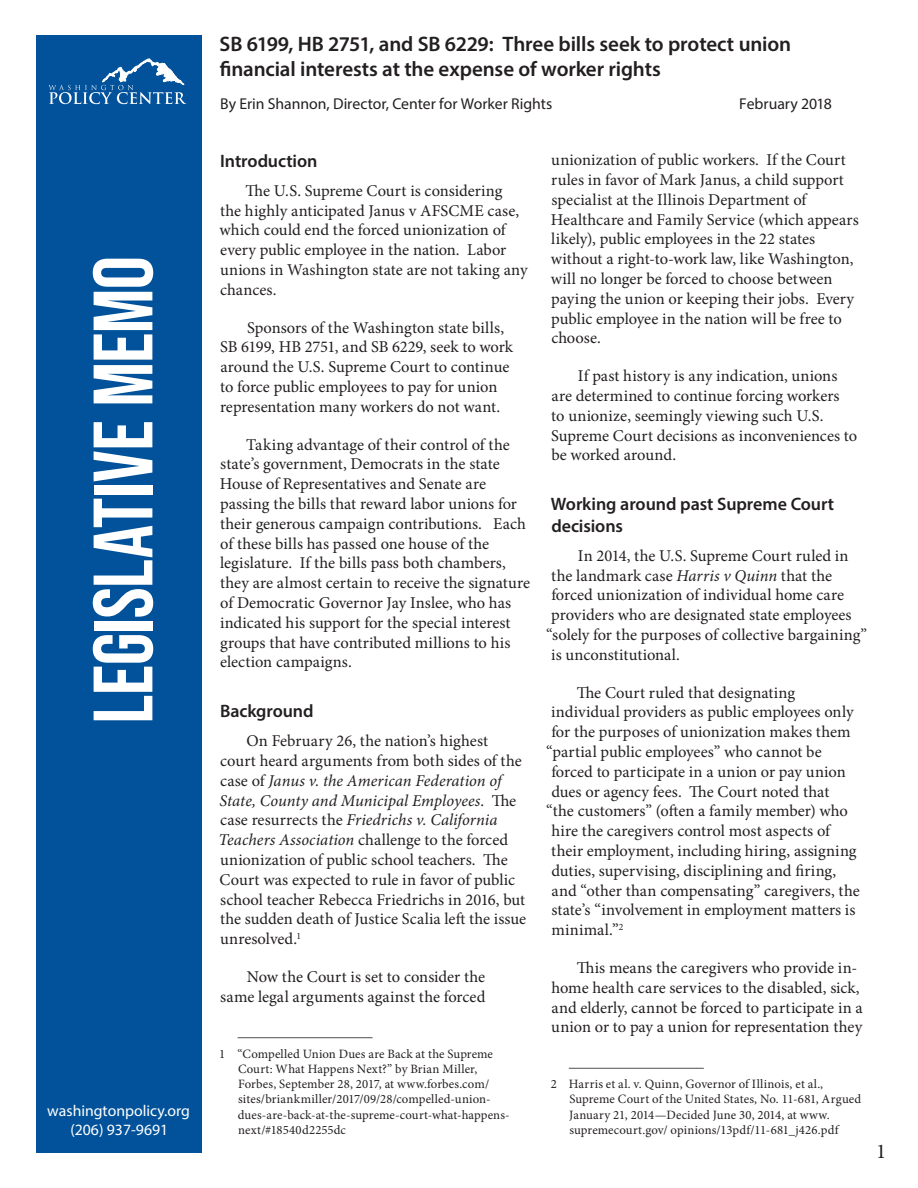
<style>
.page{position:relative;width:918px;height:1188px;background:#fff}
.page>*{position:absolute;margin:0;border:0;box-sizing:border-box;transform-origin:0 0}
.t1{font:84px "Bebas Neue";letter-spacing:-.01em;color:#fff}
.t2{font:600 21px/25.2px "Myriad Pro";letter-spacing:-.01em;color:#231f20}
.t3{font:21px "Minion Pro";color:#231f20}
.t4{font:600 18px/21.6px "Myriad Pro";letter-spacing:-.005em;color:#231f20}
.t5{font:16.5px/19.8px "Minion Pro";color:#231f20}
.t6{font:15.75px "Myriad Pro";letter-spacing:-.005em;color:#231f20}
.t7{font:15.75px/18.9px "Myriad Pro";color:#fff;text-align:center}
.t8{font:12.75px/15.3px "Minion Pro";letter-spacing:.01em;color:#231f20}
.s1{font-style:italic}
</style>
<div class="page">
<hr style="left:238px;top:1037px;width:135px;height:1px;background:#636366">
<hr style="left:569px;top:1068px;width:135px;height:1px;background:#636366">
<div style="left:36px;top:35px;width:166px;height:1118px;background:#01529a"></div>
<svg style="left:49px;top:58px;width:138px;height:46px"></svg>
<h1 class="t1" style="left:76px;top:724px;width:469px;rotate:-90deg">LEGISLATIVE MEMO</h1>
<p class="t7" style="left:47px;top:1101px;width:144px">washingtonpolicy.org (206) 937-9691</p>
<p class="t2" style="left:220px;top:31px;width:573px">SB 6199, HB 2751, and SB 6229: Three bills seek to protect union financial interests at the expense of worker rights</p>
<p class="t6" style="left:220px;top:94px;width:334px">By Erin Shannon, Director, Center for Worker Rights</p>
<p class="t6" style="left:739px;top:94px;width:94px">February 2018</p>
<p class="t4" style="left:220px;top:150px;width:99px">Introduction</p>
<p class="t5" style="left:220px;top:181px;width:310px;text-indent:26px">The U.S. Supreme Court is considering the highly anticipated Janus v AFSCME case, which could end the forced unionization of every public employee in the nation. Labor unions in Washington state are not taking any chances.</p>
<p class="t5" style="left:220px;top:317px;width:294px;text-indent:27px">Sponsors of the Washington state bills, SB 6199, HB 2751, and SB 6229, seek to work around the U.S. Supreme Court to continue to force public employees to pay for union representation many workers do not want.</p>
<p class="t5" style="left:220px;top:434px;width:312px;text-indent:26px">Taking advantage of their control of the state’s government, Democrats in the state House of Representatives and Senate are passing the bills that reward labor unions for their generous campaign contributions. Each of these bills has passed one house of the legislature. If the bills pass both chambers, they are almost certain to receive the signature of Democratic Governor Jay Inslee, who has indicated his support for the special interest groups that have contributed millions to his election campaigns.</p>
<p class="t4" style="left:220px;top:700px;width:95px">Background</p>
<p class="t5" style="left:219px;top:731px;width:309px;text-indent:28px">On February 26, the nation’s highest court heard arguments from both sides of the case of <span class="s1">Janus v. the American Federation of State, County and Municipal Employees</span>. The case resurrects the <span class="s1">Friedrichs v. California Teachers Association</span> challenge to the forced unionization of public school teachers. The Court was expected to rule in favor of public school teacher Rebecca Friedrichs in 2016, but the sudden death of Justice Scalia left the issue unresolved.<sup>1</sup></p>
<p class="t5" style="left:220px;top:967px;width:267px;text-align:right">Now the Court is set to consider the same legal arguments against the forced</p>
<p class="t8" style="left:238px;top:1046px;width:273px;text-indent:-19px">1 “Compelled Union Dues are Back at the Supreme Court: What Happens Next?” by Brian Miller, Forbes, September 28, 2017, at www.forbes.com/ sites/briankmiller/2017/09/28/compelled-union&shy;dues-are-back-at-the-supreme-court-what-happens&shy;next/#18540d2255dc</p>
<p class="t5" style="left:551px;top:150px;width:310px">unionization of public workers. If the Court rules in favor of Mark Janus, a child support specialist at the Illinois Department of Healthcare and Family Service (which appears likely), public employees in the 22 states without a right-to-work law, like Washington, will no longer be forced to choose between paying the union or keeping their jobs. Every public employee in the nation will be free to choose.</p>
<p class="t5" style="left:551px;top:366px;width:308px;text-indent:27px">If past history is any indication, unions are determined to continue forcing workers<br>to unionize, seemingly viewing such U.S.<br>Supreme Court decisions as inconveniences to be worked around.</p>
<p class="t4" style="left:551px;top:493px;width:285px">Working around past Supreme Court decisions</p>
<p class="t5" style="left:578px;top:546px;width:272px">In 2014, the U.S. Supreme Court ruled in</p>
<p class="t5" style="left:551px;top:566px;width:282px">the landmark case <span class="s1">Harris v Quinn</span> that the</p>
<p class="t5" style="left:551px;top:585px;width:294px">forced unionization of individual home care</p>
<p class="t5" style="left:551px;top:605px;width:302px">providers who are designated state employees</p>
<p class="t5" style="left:546px;top:625px;width:323px">“solely for the purposes of collective bargaining”</p>
<p class="t5" style="left:551px;top:645px;width:130px">is unconstitutional.</p>
<p class="t5" style="left:577px;top:683px;width:220px">The Court ruled that designating</p>
<p class="t5" style="left:551px;top:702px;width:304px">individual providers as public employees only</p>
<p class="t5" style="left:551px;top:722px;width:301px">for the purposes of unionization makes them</p>
<p class="t5" style="left:546px;top:742px;width:277px">“partial public employees” who cannot be</p>
<p class="t5" style="left:551px;top:762px;width:296px">forced to participate in a union or pay union</p>
<p class="t5" style="left:551px;top:782px;width:280px">dues or agency fees. The Court noted that</p>
<p class="t5" style="left:546px;top:801px;width:303px">“the customers” (often a family member) who</p>
<p class="t5" style="left:552px;top:821px;width:280px">hire the caregivers control most aspects of</p>
<p class="t5" style="left:551px;top:841px;width:307px">their employment, including hiring, assigning</p>
<p class="t5" style="left:551px;top:861px;width:286px">duties, supervising, disciplining and firing,</p>
<p class="t5" style="left:552px;top:881px;width:310px">and “other than compensating” caregivers, the</p>
<p class="t5" style="left:552px;top:900px;width:306px">state’s “involvement in employment matters is</p>
<p class="t5" style="left:551px;top:920px;width:74px">minimal.”<sup>2</sup></p>
<p class="t5" style="left:551px;top:958px;width:313px;text-indent:25px">This means the caregivers who provide in&shy;home health care services to the disabled, sick, and elderly, cannot be forced to participate in a union or to pay a union for representation they</p>
<p class="t8" style="left:569px;top:1076px;width:294px;text-indent:-18px">2 Harris et al. v. Quinn, Governor of Illinois, et al., Supreme Court of the United States, No. 11-681, Argued January 21, 2014—Decided June 30, 2014, at www. supremecourt.gov/ opinions/13pdf/11-681_j426.pdf</p>
<p class="t3" style="left:876px;top:1137px;width:12px">1</p>
</div>
